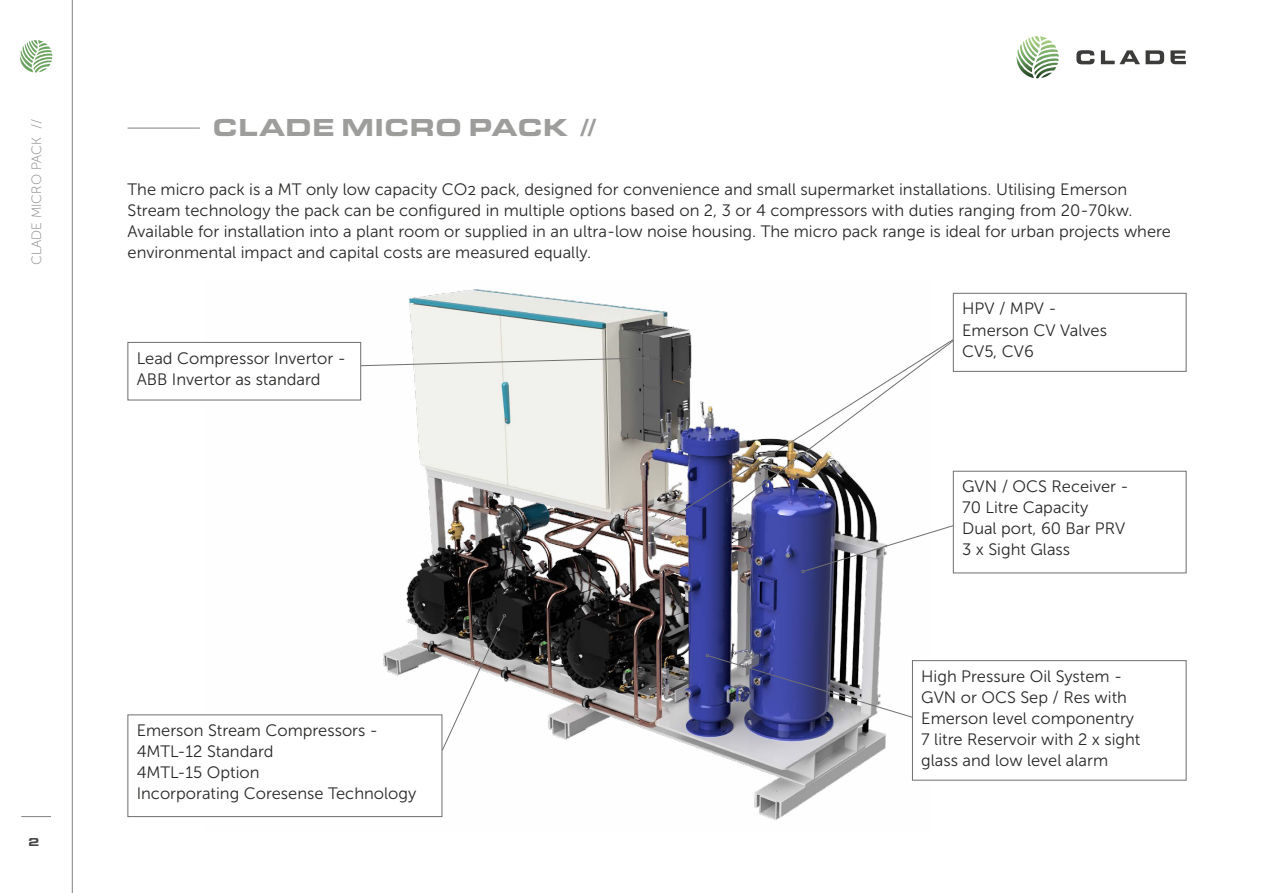
<style>
.page{position:relative;width:1263px;height:893px;background:#fff}
.page>*{position:absolute;margin:0;border:0;box-sizing:border-box;transform-origin:0 0}
.t1{font:900 25.5px "Eurostile Ext";color:#9d9d9c}
.t2{font:16.5px/21px "Museo Sans 300";color:#282827}
.t3{font:13.5px "Museo Sans 100";color:#818080}
.t4{font:900 12px "Eurostile Ext";color:#494848}
.s1{font-family:"Eurostile Con Hea";font-weight:400}
</style>
<div class="page">
<hr style="left:21px;top:816px;width:30px;height:1px;background:#818080">
<hr style="left:72px;top:0;width:1px;height:893px;background:#818080">
<svg style="left:20px;top:40px;width:32px;height:33px"></svg>
<svg style="left:1016px;top:36px;width:43px;height:42px"></svg>
<svg style="left:1076px;top:50px;width:110px;height:14px"></svg>
<hr style="left:128px;top:128px;width:72px;height:1px;background:#818080">
<img style="left:203px;top:289px;width:727px;height:532px">
<svg style="left:361px;top:356px;width:288px;height:10px;background:#d6d7d3"></svg>
<svg style="left:653px;top:331px;width:312px;height:199px"></svg>
<svg style="left:706px;top:654px;width:218px;height:67px"></svg>
<svg style="left:801px;top:521px;width:152px;height:52px"></svg>
<svg style="left:441px;top:614px;width:65px;height:137px"></svg>
<div style="left:128px;top:342px;width:233px;height:58px;background:#fff"></div>
<div style="left:128px;top:342px;width:233px;height:58px;border:1px solid #706f6f"></div>
<div style="left:953px;top:293px;width:233px;height:78px;background:#fff"></div>
<div style="left:953px;top:293px;width:233px;height:79px;border:1px solid #706f6f"></div>
<div style="left:953px;top:471px;width:233px;height:102px;background:#fff"></div>
<div style="left:953px;top:471px;width:233px;height:102px;border:1px solid #706f6f"></div>
<div style="left:912px;top:661px;width:274px;height:119px;background:#fff"></div>
<div style="left:912px;top:660px;width:274px;height:120px;border:1px solid #706f6f"></div>
<div style="left:128px;top:715px;width:314px;height:102px;background:#fff"></div>
<div style="left:128px;top:715px;width:314px;height:102px;border:1px solid #706f6f"></div>
<p class="t3" style="left:29px;top:265px;width:147px;rotate:-90deg">CLADE MICRO PACK //</p>
<h1 class="t1" style="left:213px;top:109px;width:384px">CLADE MICRO PACK <span class="s1">//</span></h1>
<p class="t2" style="left:128px;top:179px;width:1045px">The micro pack is a MT only low capacity CO2 pack, designed for convenience and small supermarket installations. Utilising Emerson Stream technology the pack can be configured in multiple options based on 2, 3 or 4 compressors with duties ranging from 20-70kw.<br>Available for installation into a plant room or supplied in an ultra-low noise housing. The micro pack range is ideal for urban projects where environmental impact and capital costs are measured equally.</p>
<p class="t2" style="left:137px;top:348px;width:211px">Lead Compressor Invertor -<br>ABB Invertor as standard</p>
<p class="t4" style="left:28px;top:833px;width:13px">2</p>
<p class="t2" style="left:137px;top:720px;width:281px">Emerson Stream Compressors -<br>4MTL-12 Standard<br>4MTL-15 Option<br>Incorporating Coresense Technology</p>
<p class="t2" style="left:962px;top:298px;width:146px">HPV / MPV -<br>Emerson CV Valves<br>CV5, CV6</p>
<p class="t2" style="left:962px;top:476px;width:168px">GVN / OCS Receiver -<br>70 Litre Capacity<br>Dual port, 60 Bar PRV<br>3 x Sight Glass</p>
<p class="t2" style="left:921px;top:666px;width:221px">High Pressure Oil System -<br>GVN or OCS Sep / Res with<br>Emerson level componentry<br>7 litre Reservoir with 2 x sight glass and low level alarm</p>
</div>
